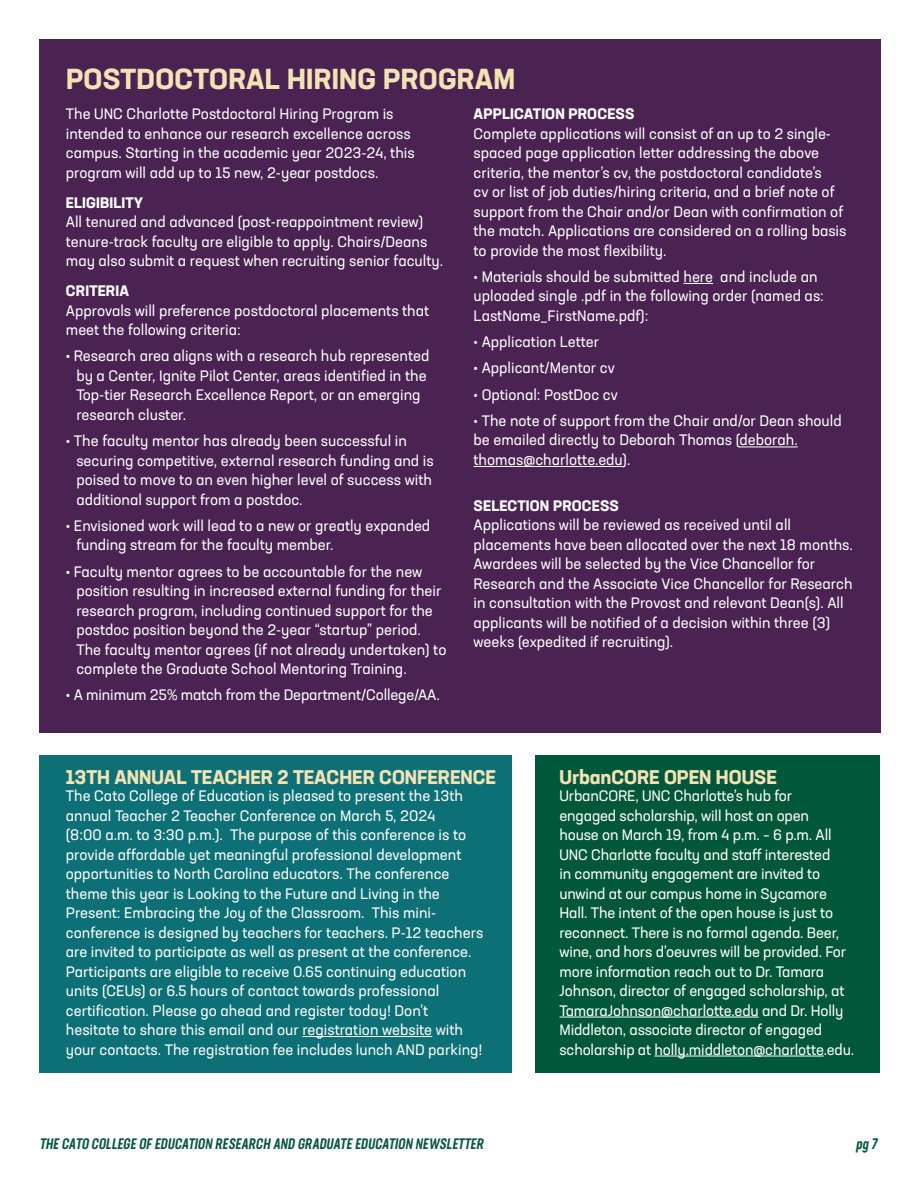
<style>
.page{position:relative;width:918px;height:1188px;background:#fff}
.page>*{position:absolute;margin:0;border:0;box-sizing:border-box;transform-origin:0 0}
.t1{font:700 28.5px "Neusa Next Std";letter-spacing:.01em;color:#f2e2b4}
.t2{font:700 19.5px "Neusa Next Std";color:#f2e2b4}
.t3{font:15px/19.5px "Neusa Next Std";color:#fff}
.t4{font:italic 500 15px "Neusa Next Std Compact";color:#085542}
.t5{font:700 15px "Neusa Next Std";letter-spacing:.01em;color:#fff}
</style>
<div class="page">
<div style="left:39px;top:39px;width:841px;height:693px;background:#4b2353"></div>
<svg style="left:684px;top:283px;width:29px;height:1px"></svg>
<hr style="left:740px;top:447px;width:58px;height:1px;background:#fff">
<hr style="left:474px;top:466px;width:149px;height:1px;background:#fff">
<div style="left:39px;top:755px;width:473px;height:317px;background:#0d7076"></div>
<div style="left:536px;top:755px;width:344px;height:317px;background:#00573a"></div>
<hr style="left:302px;top:1036px;width:130px;height:1px;background:#fff">
<hr style="left:559px;top:1017px;width:200px;height:1px;background:#fff">
<hr style="left:655px;top:1056px;width:169px;height:1px;background:#fff">
<h1 class="t1" style="left:66px;top:60px;width:451px">POSTDOCTORAL HIRING PROGRAM</h1>
<p class="t3" style="left:66px;top:104px;width:350px">The UNC Charlotte Postdoctoral Hiring Program is intended to enhance our research excellence across campus. Starting in the academic year 2023-24, this program will add up to 15 new, 2-year postdocs.</p>
<p class="t5" style="left:66px;top:193px;width:79px">ELIGIBILITY</p>
<p class="t3" style="left:66px;top:212px;width:379px">All tenured and advanced (post-reappointment review) tenure-track faculty are eligible to apply. Chairs/Deans may also submit a request when recruiting senior faculty.</p>
<p class="t5" style="left:66px;top:281px;width:65px">CRITERIA</p>
<p class="t3" style="left:66px;top:300px;width:365px">Approvals will preference postdoctoral placements that meet the following criteria:</p>
<p class="t3" style="left:76px;top:346px;width:354px;text-indent:-10px">• Research area aligns with a research hub represented by a Center, Ignite Pilot Center, areas identified in the Top-tier Research Excellence Report, or an emerging research cluster.</p>
<p class="t3" style="left:76px;top:431px;width:359px;text-indent:-10px">• The faculty mentor has already been successful in securing competitive, external research funding and is poised to move to an even higher level of success with additional support from a postdoc.</p>
<p class="t3" style="left:76px;top:516px;width:355px;text-indent:-10px">• Envisioned work will lead to a new or greatly expanded funding stream for the faculty member.</p>
<p class="t3" style="left:76px;top:561px;width:372px;text-indent:-10px">• Faculty mentor agrees to be accountable for the new position resulting in increased external funding for their research program, including continued support for the postdoc position beyond the 2-year “startup” period.<br>The faculty mentor agrees (if not already undertaken) to complete the Graduate School Mentoring Training.</p>
<p class="t3" style="left:66px;top:685px;width:375px">• A minimum 25% match from the Department/College/AA.</p>
<p class="t5" style="left:474px;top:104px;width:162px">APPLICATION PROCESS</p>
<p class="t3" style="left:474px;top:123px;width:374px">Complete applications will consist of an up to 2 single&shy;spaced page application letter addressing the above criteria, the mentor’s cv, the postdoctoral candidate’s<br>cv or list of job duties/hiring criteria, and a brief note of support from the Chair and/or Dean with confirmation of the match. Applications are considered on a rolling basis to provide the most flexibility.</p>
<p class="t3" style="left:474px;top:267px;width:352px">• Materials should be submitted here and include an uploaded single .pdf in the following order (named as:<br>LastName_FirstName.pdf):</p>
<p class="t3" style="left:474px;top:332px;width:127px">• Application Letter</p>
<p class="t3" style="left:474px;top:358px;width:143px">• Applicant/Mentor cv</p>
<p class="t3" style="left:474px;top:384px;width:146px">• Optional: PostDoc cv</p>
<p class="t3" style="left:474px;top:411px;width:370px">• The note of support from the Chair and/or Dean should be emailed directly to Deborah Thomas (deborah. thomas@charlotte.edu).</p>
<p class="t5" style="left:474px;top:496px;width:147px">SELECTION PROCESS</p>
<p class="t3" style="left:474px;top:515px;width:381px">Applications will be reviewed as received until all placements have been allocated over the next 18 months.<br>Awardees will be selected by the Vice Chancellor for Research and the Associate Vice Chancellor for Research in consultation with the Provost and relevant Dean(s). All applicants will be notified of a decision within three (3) weeks (expedited if recruiting).</p>
<h2 class="t2" style="left:66px;top:764px;width:432px">13TH ANNUAL TEACHER 2 TEACHER CONFERENCE</h2>
<h2 class="t2" style="left:560px;top:764px;width:219px">UrbanCORE OPEN HOUSE</h2>
<p class="t3" style="left:66px;top:786px;width:419px">The Cato College of Education is pleased to present the 13th annual Teacher 2 Teacher Conference on March 5, 2024<br>(8:00 a.m. to 3:30 p.m.). The purpose of this conference is to provide affordable yet meaningful professional development opportunities to North Carolina educators. The conference theme this year is Looking to the Future and Living in the Present: Embracing the Joy of the Classroom. This mini&shy;conference is designed by teachers for teachers. P-12 teachers are invited to participate as well as present at the conference.<br>Participants are eligible to receive 0.65 continuing education units (CEUs) or 6.5 hours of contact towards professional certification. Please go ahead and register today! Don’t hesitate to share this email and our registration website with your contacts. The registration fee includes lunch AND parking!</p>
<p class="t3" style="left:559px;top:786px;width:296px">UrbanCORE, UNC Charlotte’s hub for<br>engaged scholarship, will host an open<br>house on March 19, from 4 p.m. – 6 p.m. All UNC Charlotte faculty and staff interested<br>in community engagement are invited to unwind at our campus home in Sycamore Hall. The intent of the open house is just to reconnect. There is no formal agenda. Beer, wine, and hors d’oeuvres will be provided. For more information reach out to Dr. Tamara Johnson, director of engaged scholarship, at TamaraJohnson@charlotte.edu and Dr. Holly Middleton, associate director of engaged scholarship at holly.middleton@charlotte.edu.</p>
<p class="t4" style="left:39px;top:1134px;width:448px">THE CATO COLLEGE OF EDUCATION RESEARCH AND GRADUATE EDUCATION NEWSLETTER</p>
<p class="t4" style="left:856px;top:1134px;width:26px">pg 7</p>
</div>
